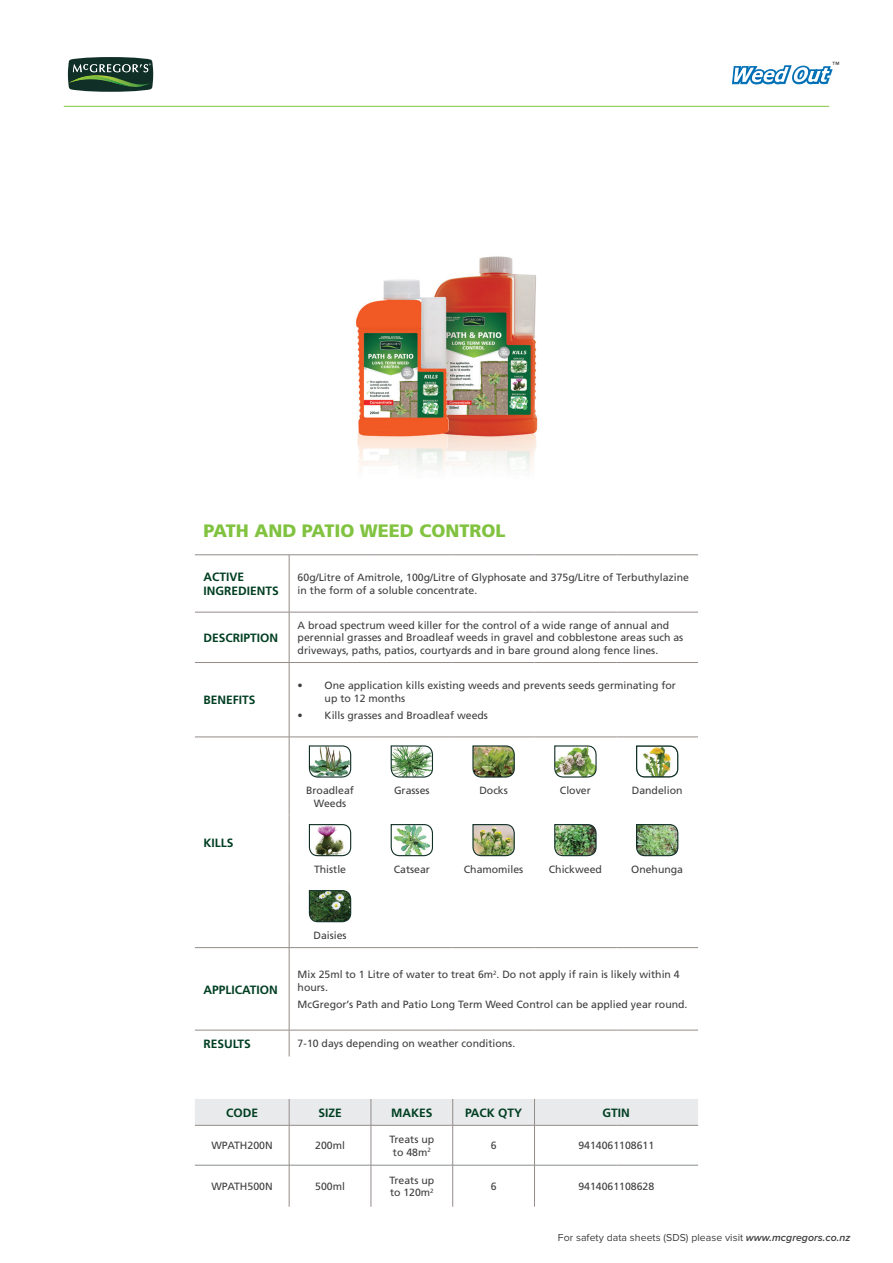
<style>
.page{position:relative;width:893px;height:1263px;background:#fff}
.page>*{position:absolute;margin:0;border:0;box-sizing:border-box;transform-origin:0 0}
.t1{font:900 18px "Frutiger";color:#81c340}
.t2{font:700 12px/14.4px "Frutiger";color:#003f22}
.t3{font:10.5px/12.6px "Frutiger";color:#3e3e3f}
.t4{font:10.5px "Proxima Nova";letter-spacing:.005em;color:#3e3e3f}
.t5{font:7.5px "Frutiger";color:#3e3e3f}
.s1{font-weight:600;font-style:italic}
</style>
<div class="page">
<svg style="left:67px;top:57px;width:87px;height:35px;background:#3e5b4a"></svg>
<svg style="left:732px;top:65px;width:101px;height:20px"></svg>
<hr style="left:64px;top:106px;width:765px;height:1px;background:#81c340">
<img style="left:355px;top:256px;width:183px;height:215px">
<hr style="left:195px;top:554px;width:94px;height:1px;background:#938c89">
<hr style="left:289px;top:554px;width:82px;height:1px;background:#938c89">
<hr style="left:289px;top:555px;width:1px;height:57px;background:#938c89">
<hr style="left:371px;top:554px;width:82px;height:1px;background:#938c89">
<hr style="left:453px;top:554px;width:81px;height:1px;background:#938c89">
<hr style="left:534px;top:554px;width:82px;height:1px;background:#938c89">
<hr style="left:616px;top:554px;width:82px;height:1px;background:#938c89">
<hr style="left:195px;top:612px;width:94px;height:1px;background:#938c89">
<hr style="left:289px;top:612px;width:82px;height:1px;background:#938c89">
<hr style="left:289px;top:612px;width:1px;height:50px;background:#938c89">
<hr style="left:371px;top:612px;width:82px;height:1px;background:#938c89">
<hr style="left:453px;top:612px;width:81px;height:1px;background:#938c89">
<hr style="left:534px;top:612px;width:82px;height:1px;background:#938c89">
<hr style="left:616px;top:612px;width:82px;height:1px;background:#938c89">
<hr style="left:195px;top:662px;width:94px;height:1px;background:#938c89">
<hr style="left:289px;top:662px;width:82px;height:1px;background:#938c89">
<hr style="left:289px;top:663px;width:1px;height:74px;background:#938c89">
<hr style="left:371px;top:662px;width:82px;height:1px;background:#938c89">
<hr style="left:453px;top:662px;width:81px;height:1px;background:#938c89">
<hr style="left:534px;top:662px;width:82px;height:1px;background:#938c89">
<hr style="left:616px;top:662px;width:82px;height:1px;background:#938c89">
<hr style="left:195px;top:737px;width:94px;height:1px;background:#938c89">
<hr style="left:289px;top:737px;width:82px;height:1px;background:#938c89">
<hr style="left:289px;top:737px;width:1px;height:78px;background:#938c89">
<hr style="left:371px;top:737px;width:82px;height:1px;background:#938c89">
<hr style="left:453px;top:737px;width:81px;height:1px;background:#938c89">
<hr style="left:534px;top:737px;width:82px;height:1px;background:#938c89">
<hr style="left:616px;top:737px;width:82px;height:1px;background:#938c89">
<hr style="left:289px;top:815px;width:1px;height:66px;background:#938c89">
<hr style="left:289px;top:881px;width:1px;height:66px;background:#938c89">
<hr style="left:195px;top:947px;width:94px;height:1px;background:#938c89">
<hr style="left:289px;top:947px;width:82px;height:1px;background:#938c89">
<hr style="left:289px;top:948px;width:1px;height:82px;background:#938c89">
<hr style="left:371px;top:947px;width:82px;height:1px;background:#938c89">
<hr style="left:453px;top:947px;width:81px;height:1px;background:#938c89">
<hr style="left:534px;top:947px;width:82px;height:1px;background:#938c89">
<hr style="left:616px;top:947px;width:82px;height:1px;background:#938c89">
<hr style="left:195px;top:1030px;width:94px;height:1px;background:#938c89">
<hr style="left:289px;top:1030px;width:82px;height:1px;background:#938c89">
<svg style="left:289px;top:1030px;width:1px;height:26px"></svg>
<hr style="left:371px;top:1030px;width:82px;height:1px;background:#938c89">
<hr style="left:453px;top:1030px;width:81px;height:1px;background:#938c89">
<hr style="left:534px;top:1030px;width:82px;height:1px;background:#938c89">
<hr style="left:616px;top:1030px;width:82px;height:1px;background:#938c89">
<div style="left:195px;top:1099px;width:503px;height:26px;background:#e9eaeb"></div>
<hr style="left:195px;top:1125px;width:94px;height:1px;background:#938c89">
<hr style="left:289px;top:1125px;width:82px;height:1px;background:#938c89">
<hr style="left:371px;top:1125px;width:82px;height:1px;background:#938c89">
<hr style="left:453px;top:1125px;width:81px;height:1px;background:#938c89">
<hr style="left:534px;top:1125px;width:82px;height:1px;background:#938c89">
<hr style="left:616px;top:1125px;width:82px;height:1px;background:#938c89">
<hr style="left:289px;top:1125px;width:1px;height:40px;background:#938c89">
<hr style="left:371px;top:1125px;width:1px;height:40px;background:#938c89">
<hr style="left:452px;top:1125px;width:1px;height:40px;background:#938c89">
<hr style="left:534px;top:1125px;width:1px;height:40px;background:#938c89">
<hr style="left:289px;top:1165px;width:1px;height:42px;background:#938c89">
<hr style="left:371px;top:1165px;width:1px;height:42px;background:#938c89">
<hr style="left:452px;top:1165px;width:1px;height:42px;background:#938c89">
<hr style="left:534px;top:1165px;width:1px;height:42px;background:#938c89">
<hr style="left:195px;top:1165px;width:94px;height:1px;background:#898f8b">
<hr style="left:289px;top:1165px;width:82px;height:1px;background:#898f8b">
<hr style="left:371px;top:1165px;width:82px;height:1px;background:#898f8b">
<hr style="left:453px;top:1165px;width:81px;height:1px;background:#898f8b">
<hr style="left:534px;top:1165px;width:82px;height:1px;background:#898f8b">
<hr style="left:616px;top:1165px;width:82px;height:1px;background:#898f8b">
<svg style="left:308px;top:745px;width:44px;height:33px"></svg>
<svg style="left:390px;top:745px;width:43px;height:33px"></svg>
<svg style="left:472px;top:745px;width:43px;height:33px"></svg>
<svg style="left:554px;top:745px;width:43px;height:33px"></svg>
<svg style="left:636px;top:745px;width:43px;height:33px"></svg>
<svg style="left:308px;top:824px;width:44px;height:33px"></svg>
<svg style="left:390px;top:824px;width:43px;height:33px"></svg>
<svg style="left:472px;top:824px;width:43px;height:33px"></svg>
<svg style="left:554px;top:824px;width:43px;height:33px"></svg>
<svg style="left:636px;top:824px;width:43px;height:33px"></svg>
<svg style="left:308px;top:890px;width:44px;height:33px"></svg>
<p class="t5" style="left:832px;top:60px;width:9px">™</p>
<h1 class="t1" style="left:203px;top:520px;width:304px">PATH AND PATIO WEED CONTROL</h1>
<p class="t2" style="left:203px;top:569px;width:77px">ACTIVE<br>INGREDIENTS</p>
<p class="t3" style="left:298px;top:571px;width:393px">60g/Litre of Amitrole, 100g/Litre of Glyphosate and 375g/Litre of Terbuthylazine in the form of a soluble concentrate.</p>
<p class="t2" style="left:203px;top:630px;width:76px">DESCRIPTION</p>
<p class="t3" style="left:298px;top:619px;width:387px">A broad spectrum weed killer for the control of a wide range of annual and perennial grasses and Broadleaf weeds in gravel and cobblestone areas such as driveways, paths, patios, courtyards and in bare ground along fence lines.</p>
<p class="t2" style="left:203px;top:693px;width:54px">BENEFITS</p>
<p class="t3" style="left:325px;top:679px;width:353px;text-indent:-27px">• One application kills existing weeds and prevents seeds germinating for up to 12 months</p>
<p class="t3" style="left:298px;top:708px;width:192px">• Kills grasses and Broadleaf weeds</p>
<p class="t2" style="left:203px;top:835px;width:32px">KILLS</p>
<p class="t3" style="left:306px;top:784px;width:49px;text-align:center">Broadleaf<br>Weeds</p>
<p class="t3" style="left:394px;top:784px;width:37px">Grasses</p>
<p class="t3" style="left:479px;top:784px;width:30px">Docks</p>
<p class="t3" style="left:560px;top:784px;width:32px">Clover</p>
<p class="t3" style="left:632px;top:784px;width:52px">Dandelion</p>
<p class="t3" style="left:314px;top:863px;width:34px">Thistle</p>
<p class="t3" style="left:394px;top:863px;width:38px">Catsear</p>
<p class="t3" style="left:464px;top:863px;width:61px">Chamomiles</p>
<p class="t3" style="left:549px;top:863px;width:55px">Chickweed</p>
<p class="t3" style="left:631px;top:863px;width:53px">Onehunga</p>
<p class="t2" style="left:203px;top:982px;width:76px">APPLICATION</p>
<p class="t3" style="left:313px;top:929px;width:35px">Daisies</p>
<p class="t3" style="left:298px;top:968px;width:384px">Mix 25ml to 1 Litre of water to treat 6m<sup>2</sup>. Do not apply if rain is likely within 4 hours.</p>
<p class="t3" style="left:298px;top:998px;width:391px">McGregor’s Path and Patio Long Term Weed Control can be applied year round.</p>
<p class="t2" style="left:203px;top:1036px;width:49px">RESULTS</p>
<p class="t3" style="left:298px;top:1037px;width:219px">7-10 days depending on weather conditions.</p>
<p class="t2" style="left:226px;top:1105px;width:34px">CODE</p>
<p class="t2" style="left:318px;top:1105px;width:25px">SIZE</p>
<p class="t2" style="left:391px;top:1105px;width:43px">MAKES</p>
<p class="t2" style="left:465px;top:1105px;width:59px">PACK QTY</p>
<p class="t2" style="left:603px;top:1105px;width:29px">GTIN</p>
<p class="t3" style="left:211px;top:1139px;width:63px">WPATH200N</p>
<p class="t3" style="left:315px;top:1139px;width:31px">200ml</p>
<p class="t3" style="left:389px;top:1133px;width:46px;text-align:center">Treats up to 48m<sup>2</sup></p>
<p class="t3" style="left:491px;top:1139px;width:7px">6</p>
<p class="t3" style="left:578px;top:1139px;width:77px">9414061108611</p>
<p class="t3" style="left:211px;top:1180px;width:63px">WPATH500N</p>
<p class="t3" style="left:315px;top:1180px;width:31px">500ml</p>
<p class="t3" style="left:389px;top:1174px;width:46px">Treats up to 120m<sup>2</sup></p>
<p class="t3" style="left:491px;top:1180px;width:7px">6</p>
<p class="t3" style="left:578px;top:1180px;width:77px">9414061108628</p>
<p class="t4" style="left:558px;top:1233px;width:294px">For safety data sheets (SDS) please visit <span class="s1">www.mcgregors.co.nz</span></p>
</div>
